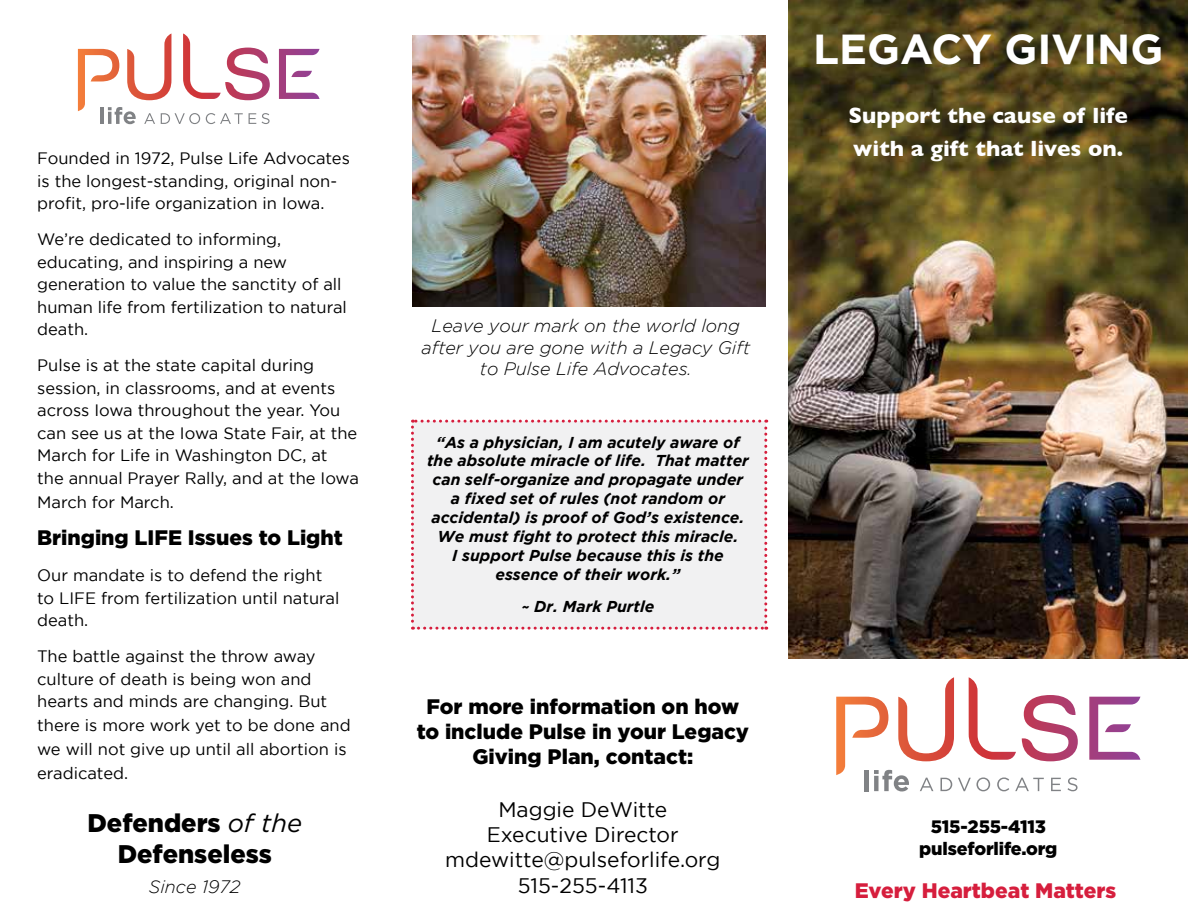
<style>
.page{position:relative;width:1188px;height:918px;background:#fff}
.page>*{position:absolute;margin:0;border:0;box-sizing:border-box;transform-origin:0 0}
.t1{font:700 42px "Gotham";color:#fff}
.t2{font:900 25.5px/30.6px "Gotham";color:#000;text-align:center}
.t3{font:700 22.5px/33.8px "Gill Sans";color:#fff}
.t4{font:900 21px/25.2px "Gotham";color:#000;text-align:center}
.t5{font:21px/25.2px "Gotham";color:#000;text-align:center}
.t6{font:900 21px "Gotham";color:#d61e3d}
.t7{font:italic 300 18px/21.6px "Gotham";color:#000;text-align:center}
.t8{font:900 18px/22.5px "Gotham";letter-spacing:-.01em;color:#000;text-align:center}
.t9{font:16.5px/22.5px "Gotham";color:#000}
.t10{font:italic 700 15.75px/18.9px "Gotham";color:#000;text-align:center}
.s1{font-weight:400;font-style:italic}
</style>
<div class="page">
<div style="left:411px;top:420px;width:356px;height:210px;background:#f1f1f2"></div>
<img style="left:412px;top:36px;width:354px;height:271px">
<img style="left:788px;top:0;width:400px;height:658px">
<svg style="left:836px;top:677px;width:305px;height:114px"></svg>
<svg style="left:78px;top:33px;width:242px;height:91px"></svg>
<p class="t9" style="left:37px;top:147px;width:314px">Founded in 1972, Pulse Life Advocates is the longest-standing, original non&shy;profit, pro-life organization in Iowa.</p>
<p class="t9" style="left:37px;top:228px;width:311px">We’re dedicated to informing, educating, and inspiring a new generation to value the sanctity of all human life from fertilization to natural death.</p>
<p class="t9" style="left:37px;top:354px;width:323px">Pulse is at the state capital during session, in classrooms, and at events across Iowa throughout the year. You can see us at the Iowa State Fair, at the March for Life in Washington DC, at<br>the annual Prayer Rally, and at the Iowa</p>
<p class="t9" style="left:37px;top:490px;width:138px">March for March.</p>
<p class="t4" style="left:37px;top:524px;width:307px">Bringing LIFE Issues to Light</p>
<p class="t9" style="left:37px;top:564px;width:304px">Our mandate is to defend the right to LIFE from fertilization until natural death.</p>
<p class="t9" style="left:37px;top:645px;width:291px">The battle against the throw away culture of death is being won and hearts and minds are changing. But</p>
<p class="t9" style="left:37px;top:713px;width:315px;line-height:24px">there is more work yet to be done and we will not give up until all abortion is eradicated.</p>
<h2 class="t2" style="left:87px;top:807px;width:216px">Defenders <span class="s1">of the<br></span>Defenseless</h2>
<p class="t7" style="left:149px;top:876px;width:93px">Since 1972</p>
<p class="t7" style="left:422px;top:315px;width:330px">Leave your mark on the world long after you are gone with a Legacy Gift to Pulse Life Advocates.</p>
<p class="t10" style="left:427px;top:432px;width:323px">“As a physician, I am acutely aware of the absolute miracle of life. That matter can self-organize and propagate under a fixed set of rules (not random or accidental) is proof of God’s existence.<br>We must fight to protect this miracle.<br>I support Pulse because this is the essence of their work.”</p>
<p class="t10" style="left:522px;top:597px;width:134px">~ Dr. Mark Purtle</p>
<p class="t4" style="left:417px;top:694px;width:334px">For more information on how to include Pulse in your Legacy<br>Giving Plan, contact:</p>
<p class="t5" style="left:445px;top:797px;width:277px">Maggie DeWitte<br>Executive Director mdewitte@pulseforlife.org<br>515-255-4113</p>
<h1 class="t1" style="left:813px;top:25px;width:352px">LEGACY GIVING</h1>
<h3 class="t3" style="left:848px;top:98px;width:281px">Support the cause of life with a gift that lives on.</h3>
<p class="t8" style="left:919px;top:814px;width:140px">515-255-4113 pulseforlife.org</p>
<p class="t6" style="left:855px;top:878px;width:263px">Every Heartbeat Matters</p>
</div>
